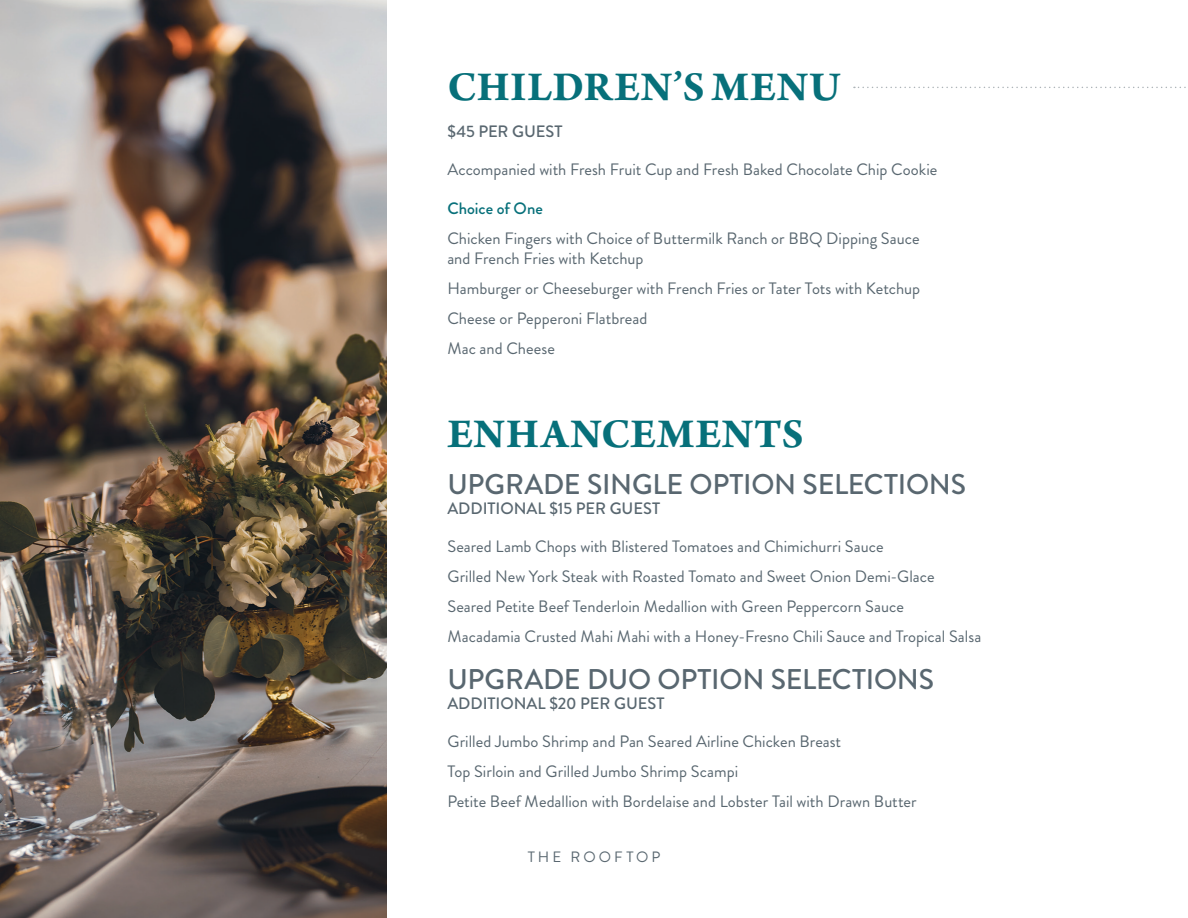
<style>
.page{position:relative;width:1188px;height:918px;background:#fff}
.page>*{position:absolute;margin:0;border:0;box-sizing:border-box;transform-origin:0 0}
.t1{font:700 43.5px "Arno Pro";letter-spacing:.025em;color:#07707a}
.t2{font:500 28.5px "Brandon Grotesque";letter-spacing:-.01em;color:#596770}
.t3{font:16.5px/19.8px "Brandon Grotesque";color:#596770}
.t4{font:500 16.5px "Brandon Grotesque";color:#596770}
.t5{font:500 16.5px "Brandon Grotesque";color:#07707a}
.t6{font:15px "Brandon Grotesque";letter-spacing:.205em;color:#596770}
</style>
<div class="page">
<img style="left:0;top:0;width:386px;height:918px">
<svg style="left:854px;top:87px;width:332px;height:1px"></svg>
<p class="t1" style="left:447px;top:61px;width:395px">CHILDREN’S MENU</p>
<p class="t4" style="left:447px;top:120px;width:117px">$45 PER GUEST</p>
<p class="t3" style="left:447px;top:159px;width:491px">Accompanied with Fresh Fruit Cup and Fresh Baked Chocolate Chip Cookie</p>
<p class="t5" style="left:447px;top:197px;width:97px">Choice of One</p>
<p class="t3" style="left:447px;top:229px;width:474px">Chicken Fingers with Choice of Buttermilk Ranch or BBQ Dipping Sauce and French Fries with Ketchup</p>
<p class="t3" style="left:447px;top:279px;width:474px">Hamburger or Cheeseburger with French Fries or Tater Tots with Ketchup</p>
<p class="t3" style="left:447px;top:309px;width:201px">Cheese or Pepperoni Flatbread</p>
<p class="t3" style="left:447px;top:339px;width:109px">Mac and Cheese</p>
<p class="t1" style="left:447px;top:409px;width:358px">ENHANCEMENTS</p>
<p class="t2" style="left:447px;top:464px;width:520px">UPGRADE SINGLE OPTION SELECTIONS</p>
<p class="t4" style="left:447px;top:496px;width:214px">ADDITIONAL $15 PER GUEST</p>
<p class="t3" style="left:447px;top:537px;width:438px">Seared Lamb Chops with Blistered Tomatoes and Chimichurri Sauce</p>
<p class="t3" style="left:447px;top:567px;width:489px">Grilled New York Steak with Roasted Tomato and Sweet Onion Demi-Glace</p>
<p class="t3" style="left:447px;top:597px;width:458px">Seared Petite Beef Tenderloin Medallion with Green Peppercorn Sauce</p>
<p class="t3" style="left:447px;top:627px;width:535px">Macadamia Crusted Mahi Mahi with a Honey-Fresno Chili Sauce and Tropical Salsa</p>
<p class="t2" style="left:447px;top:659px;width:488px">UPGRADE DUO OPTION SELECTIONS</p>
<p class="t4" style="left:447px;top:692px;width:219px">ADDITIONAL $20 PER GUEST</p>
<p class="t3" style="left:447px;top:732px;width:395px">Grilled Jumbo Shrimp and Pan Seared Airline Chicken Breast</p>
<p class="t3" style="left:447px;top:762px;width:292px">Top Sirloin and Grilled Jumbo Shrimp Scampi</p>
<p class="t3" style="left:447px;top:792px;width:471px">Petite Beef Medallion with Bordelaise and Lobster Tail with Drawn Butter</p>
<p class="t6" style="left:528px;top:846px;width:134px">THE ROOFTOP</p>
</div>
